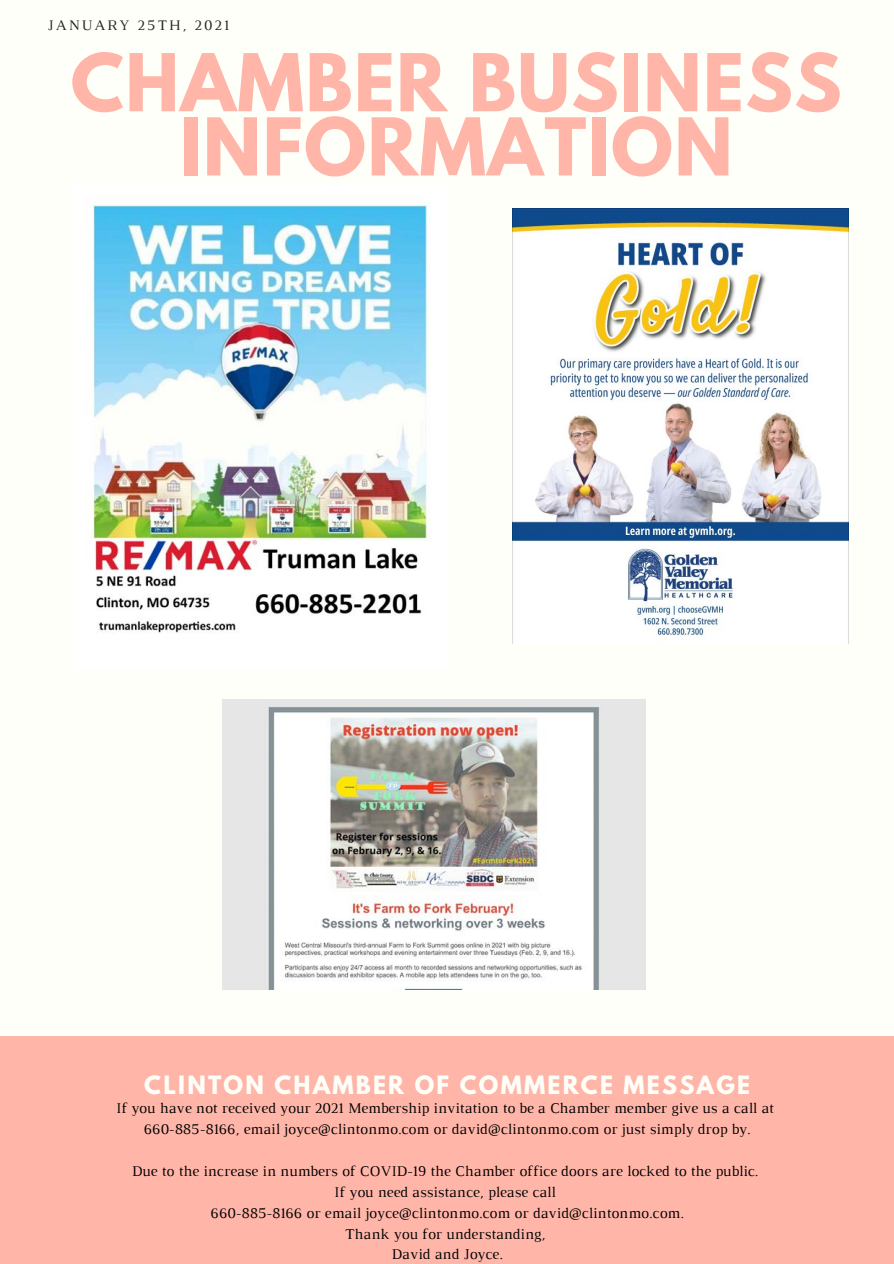
<style>
.page{position:relative;width:894px;height:1264px;background:#fff}
.page>*{position:absolute;margin:0;border:0;box-sizing:border-box;transform-origin:0 0}
.t1{font:700 70.5px/64.2px "League Spartan";letter-spacing:.02em;color:#ffb6a9;text-align:center}
.t2{font:700 22.35px "League Spartan";letter-spacing:.1em;color:#fffff9}
.t3{font:15.15px "Luthier";color:#000}
.t4{font:14.85px "Luthier";letter-spacing:.14em;color:#222}
</style>
<div class="page">
<div style="left:0;top:0;width:893px;height:1263px;background:#fffff9"></div>
<div style="left:0;top:1036px;width:893px;height:227px;background:#ffb6a9"></div>
<img style="left:222px;top:699px;width:423px;height:290px">
<img style="left:513px;top:209px;width:335px;height:427px">
<img style="left:92px;top:204px;width:336px;height:430px">
<p class="t4" style="left:48px;top:20px;width:183px">JANUARY 25TH, 2021</p>
<p class="t1" style="left:71px;top:60px;width:772px">CHAMBER BUSINESS<br>INFORMATION</p>
<p class="t2" style="left:144px;top:1073px;width:607px">CLINTON CHAMBER OF COMMERCE MESSAGE</p>
<p class="t3" style="left:116px;top:1102px;width:659px">If you have not received your 2021 Membership invitation to be a Chamber member give us a call at</p>
<p class="t3" style="left:144px;top:1123px;width:608px">660-885-8166, email joyce@clintonmo.com or david@clintonmo.com or just simply drop by.</p>
<p class="t3" style="left:132px;top:1165px;width:627px">Due to the increase in numbers of COVID-19 the Chamber office doors are locked to the public.</p>
<p class="t3" style="left:334px;top:1186px;width:223px">If you need assistance, please call</p>
<p class="t3" style="left:210px;top:1207px;width:474px">660-885-8166 or email joyce@clintonmo.com or david@clintonmo.com.</p>
<p class="t3" style="left:344px;top:1227px;width:202px">Thank you for understanding,</p>
<p class="t3" style="left:391px;top:1248px;width:113px">David and Joyce.</p>
</div>
